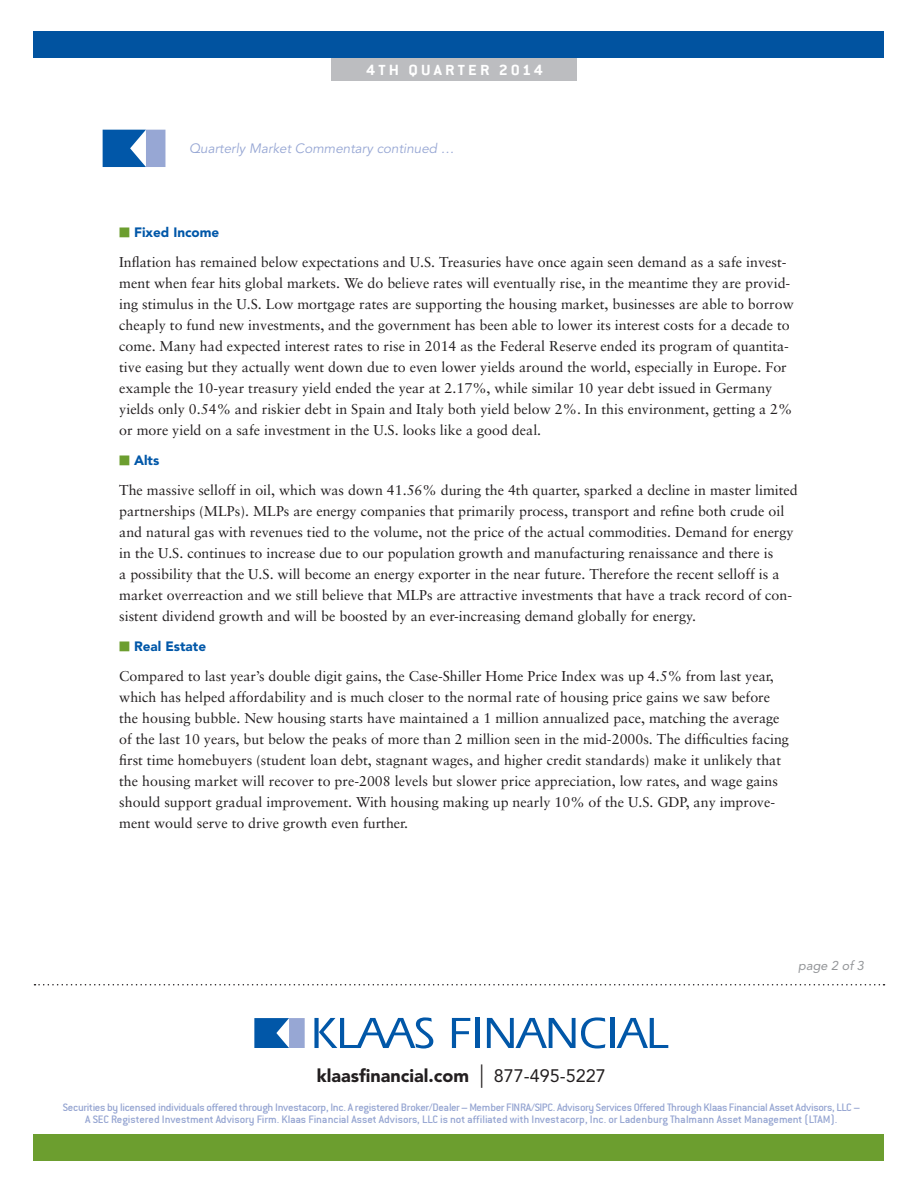
<style>
.page{position:relative;width:918px;height:1188px;background:#fff}
.page>*{position:absolute;margin:0;border:0;box-sizing:border-box;transform-origin:0 0}
.t1{font:900 18px "Avenir";color:#231f20}
.t2{font:700 16.2px "Conduit ITC";letter-spacing:.175em;color:#fff;scale:1.11 1}
.BODY_commentary{font:14.25px/21px "Sabon";color:#231f20}
.t3{font:italic 13.5px "Avenir";color:#97a7d4}
.BODY_commentary-2{font:900 13.5px "Avenir";color:#0157a8}
.t4{font:italic 12.75px "Avenir";color:#939598}
.t5{font:12px/12px "Conduit ITC";letter-spacing:-.02em;color:#94a4d1;text-align:center}
.s1{font-family:"Universal Newswith Comm Pi";font-weight:400;font-size:19.5px;color:#6c9e2f}
.s2{font-weight:400;font-size:23.4px}
.s3{font-weight:400}
</style>
<div class="page">
<div style="left:34px;top:32px;width:850px;height:26px;background:#0153a0"></div>
<div style="left:34px;top:1134px;width:850px;height:27px;background:#6c9e2f"></div>
<svg style="left:314px;top:1017px;width:119px;height:32px"></svg>
<svg style="left:452px;top:1018px;width:18px;height:30px"></svg>
<hr style="left:476px;top:1018px;width:4px;height:30px;background:#0157a8">
<svg style="left:487px;top:1017px;width:118px;height:32px"></svg>
<hr style="left:611px;top:1018px;width:4px;height:30px;background:#0157a8">
<svg style="left:617px;top:1018px;width:51px;height:30px"></svg>
<svg style="left:254px;top:1018px;width:51px;height:30px;background:#5286c1"></svg>
<svg style="left:34px;top:984px;width:850px;height:2px"></svg>
<svg style="left:103px;top:130px;width:62px;height:37px;background:#4f85c0"></svg>
<div style="left:332px;top:58px;width:246px;height:23px;background:#bcbdc0"></div>
<p class="t2" style="left:366px;top:61px;width:161px">4TH QUARTER 2014</p>
<p class="t3" style="left:189px;top:141px;width:267px">Quarterly Market Commentary continued …</p>
<p class="BODY_commentary-2" style="left:119px;top:224px;width:102px"><span class="s1">n</span> Fixed Income</p>
<p class="BODY_commentary" style="left:119px;top:252px;width:676px">Inflation has remained below expectations and U.S. Treasuries have once again seen demand as a safe invest&shy;ment when fear hits global markets. We do believe rates will eventually rise, in the meantime they are provid&shy;ing stimulus in the U.S. Low mortgage rates are supporting the housing market, businesses are able to borrow cheaply to fund new investments, and the government has been able to lower its interest costs for a decade to come. Many had expected interest rates to rise in 2014 as the Federal Reserve ended its program of quantita&shy;tive easing but they actually went down due to even lower yields around the world, especially in Europe. For example the 10-year treasury yield ended the year at 2.17%, while similar 10 year debt issued in Germany yields only 0.54% and riskier debt in Spain and Italy both yield below 2%. In this environment, getting a 2% or more yield on a safe investment in the U.S. looks like a good deal.</p>
<p class="BODY_commentary-2" style="left:119px;top:452px;width:42px"><span class="s1">n</span> Alts</p>
<p class="BODY_commentary" style="left:119px;top:480px;width:680px">The massive selloff in oil, which was down 41.56% during the 4th quarter, sparked a decline in master limited partnerships (MLPs). MLPs are energy companies that primarily process, transport and refine both crude oil and natural gas with revenues tied to the volume, not the price of the actual commodities. Demand for energy in the U.S. continues to increase due to our population growth and manufacturing renaissance and there is<br>a possibility that the U.S. will become an energy exporter in the near future. Therefore the recent selloff is a market overreaction and we still believe that MLPs are attractive investments that have a track record of con&shy;sistent dividend growth and will be boosted by an ever-increasing demand globally for energy.</p>
<p class="BODY_commentary-2" style="left:119px;top:638px;width:88px"><span class="s1">n</span> Real Estate</p>
<p class="BODY_commentary" style="left:119px;top:666px;width:671px">Compared to last year’s double digit gains, the Case-Shiller Home Price Index was up 4.5% from last year, which has helped affordability and is much closer to the normal rate of housing price gains we saw before the housing bubble. New housing starts have maintained a 1 million annualized pace, matching the average of the last 10 years, but below the peaks of more than 2 million seen in the mid-2000s. The difficulties facing first time homebuyers (student loan debt, stagnant wages, and higher credit standards) make it unlikely that the housing market will recover to pre-2008 levels but slower price appreciation, low rates, and wage gains should support gradual improvement. With housing making up nearly 10% of the U.S. GDP, any improve&shy;ment would serve to drive growth even further.</p>
<p class="t1" style="left:317px;top:1064px;width:291px">klaasfinancial.com <span class="s2">|</span> <span class="s3">877-495-5227</span></p>
<p class="t4" style="left:798px;top:958px;width:67px">page 2 of 3</p>
<p class="t5" style="left:63px;top:1101px;width:799px">Securities by licensed individuals offered through Investacorp, Inc. A registered Broker/Dealer – Member FINRA/SIPC. Advisory Services Offered Through Klaas Financial Asset Advisors, LLC –<br>A SEC Registered Investment Advisory Firm. Klaas Financial Asset Advisors, LLC is not affiliated with Investacorp, Inc. or Ladenburg Thalmann Asset Management (LTAM).</p>
</div>
